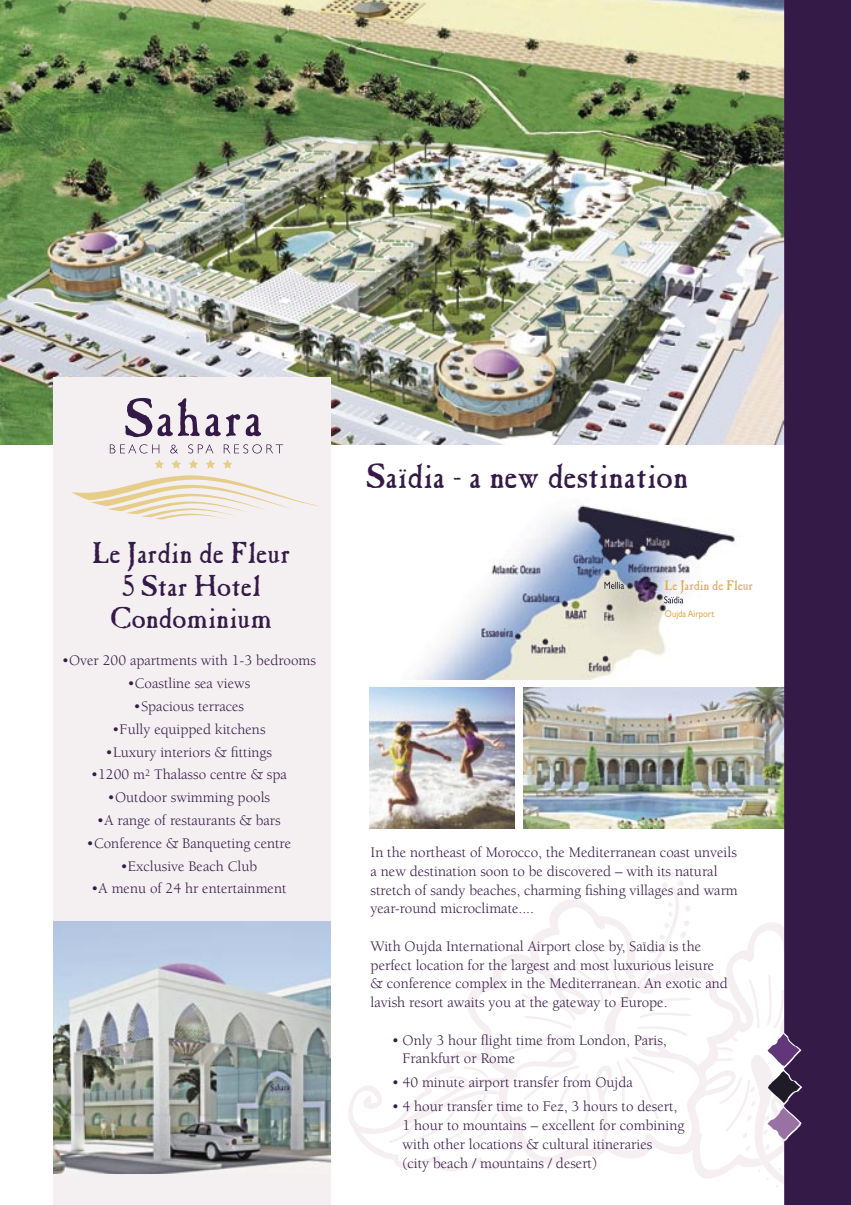
<style>
.page{position:relative;width:851px;height:1205px;background:#fff}
.page>*{position:absolute;margin:0;border:0;box-sizing:border-box;transform-origin:0 0}
.t1{font:35px "Casablanca Antique";color:#341a46}
.t2{font:30px/32.5px "Casablanca Antique";color:#341a46;text-align:center}
.t3{font:15px/18.8px "Berkeley";color:#341a46}
.t4{font:13.75px "Casablanca Antique";letter-spacing:-.01em;color:#dfac54}
.t5{font:10px "Gill Sans";color:#dfac54;scale:.86 1}
</style>
<div class="page">
<img style="left:0;top:0;width:784px;height:444px">
<div style="left:53px;top:377px;width:277px;height:828px;background:#f4f0f2"></div>
<img style="left:417px;top:505px;width:318px;height:174px">
<svg style="left:664px;top:596px;width:19px;height:7px"></svg>
<svg style="left:604px;top:582px;width:20px;height:7px"></svg>
<img style="left:53px;top:921px;width:277px;height:252px">
<svg style="left:125px;top:398px;width:115px;height:39px"></svg>
<svg style="left:246px;top:414px;width:15px;height:22px"></svg>
<svg style="left:72px;top:475px;width:248px;height:45px"></svg>
<svg style="left:154px;top:459px;width:10px;height:10px"></svg>
<svg style="left:171px;top:459px;width:10px;height:10px"></svg>
<svg style="left:189px;top:459px;width:9px;height:10px"></svg>
<svg style="left:206px;top:459px;width:9px;height:10px"></svg>
<svg style="left:223px;top:459px;width:9px;height:10px"></svg>
<svg style="left:110px;top:444px;width:49px;height:9px"></svg>
<svg style="left:170px;top:445px;width:8px;height:8px"></svg>
<svg style="left:188px;top:444px;width:25px;height:9px"></svg>
<svg style="left:224px;top:444px;width:59px;height:9px"></svg>
<img style="left:370px;top:687px;width:144px;height:141px">
<img style="left:523px;top:687px;width:261px;height:141px">
<div style="left:784px;top:0;width:66px;height:1205px;background:#341a46"></div>
<svg style="left:348px;top:872px;width:502px;height:325px"></svg>
<h2 class="t2" style="left:92px;top:538px;width:200px">Le Jardin de Fleur<br>5 Star Hotel<br>Condominium</h2>
<p class="t3" style="left:62px;top:651px;width:256px">•Over 200 apartments with 1-3 bedrooms</p>
<p class="t3" style="left:127px;top:674px;width:124px">•Coastline sea views</p>
<p class="t3" style="left:133px;top:697px;width:112px">•Spacious terraces</p>
<p class="t3" style="left:112px;top:720px;width:155px">•Fully equipped kitchens</p>
<p class="t3" style="left:105px;top:743px;width:168px">•Luxury interiors &amp; fittings</p>
<p class="t3" style="left:91px;top:765px;width:198px">•1200 m<sup>2</sup> Thalasso centre &amp; spa</p>
<p class="t3" style="left:107px;top:788px;width:164px">•Outdoor swimming pools</p>
<p class="t3" style="left:97px;top:811px;width:185px">•A range of restaurants &amp; bars</p>
<p class="t3" style="left:86px;top:834px;width:206px">•Conference &amp; Banqueting centre</p>
<p class="t3" style="left:120px;top:857px;width:138px">•Exclusive Beach Club</p>
<p class="t3" style="left:91px;top:880px;width:197px">•A menu of 24 hr entertainment</p>
<h1 class="t1" style="left:366px;top:456px;width:323px">Saïdia - a new destination</h1>
<p class="t4" style="left:664px;top:578px;width:90px">Le Jardin de Fleur</p>
<p class="t5" style="left:665px;top:608px;width:59px">Oujda Airport</p>
<p class="t3" style="left:370px;top:843px;width:368px">In the northeast of Morocco, the Mediterranean coast unveils a new destination soon to be discovered – with its natural stretch of sandy beaches, charming fishing villages and warm year-round microclimate....</p>
<p class="t3" style="left:370px;top:937px;width:359px">With Oujda International Airport close by, Saïdia is the perfect location for the largest and most luxurious leisure &amp; conference complex in the Mediterranean. An exotic and lavish resort awaits you at the gateway to Europe.</p>
<p class="t3" style="left:402px;top:1031px;width:266px;text-indent:-11px">• Only 3 hour flight time from London, Paris,<br>Frankfurt or Rome</p>
<p class="t3" style="left:392px;top:1073px;width:242px">• 40 minute airport transfer from Oujda</p>
<p class="t3" style="left:402px;top:1097px;width:283px;text-indent:-11px">• 4 hour transfer time to Fez, 3 hours to desert, 1 hour to mountains – excellent for combining with other locations &amp; cultural itineraries<br>(city beach / mountains / desert)</p>
</div>
